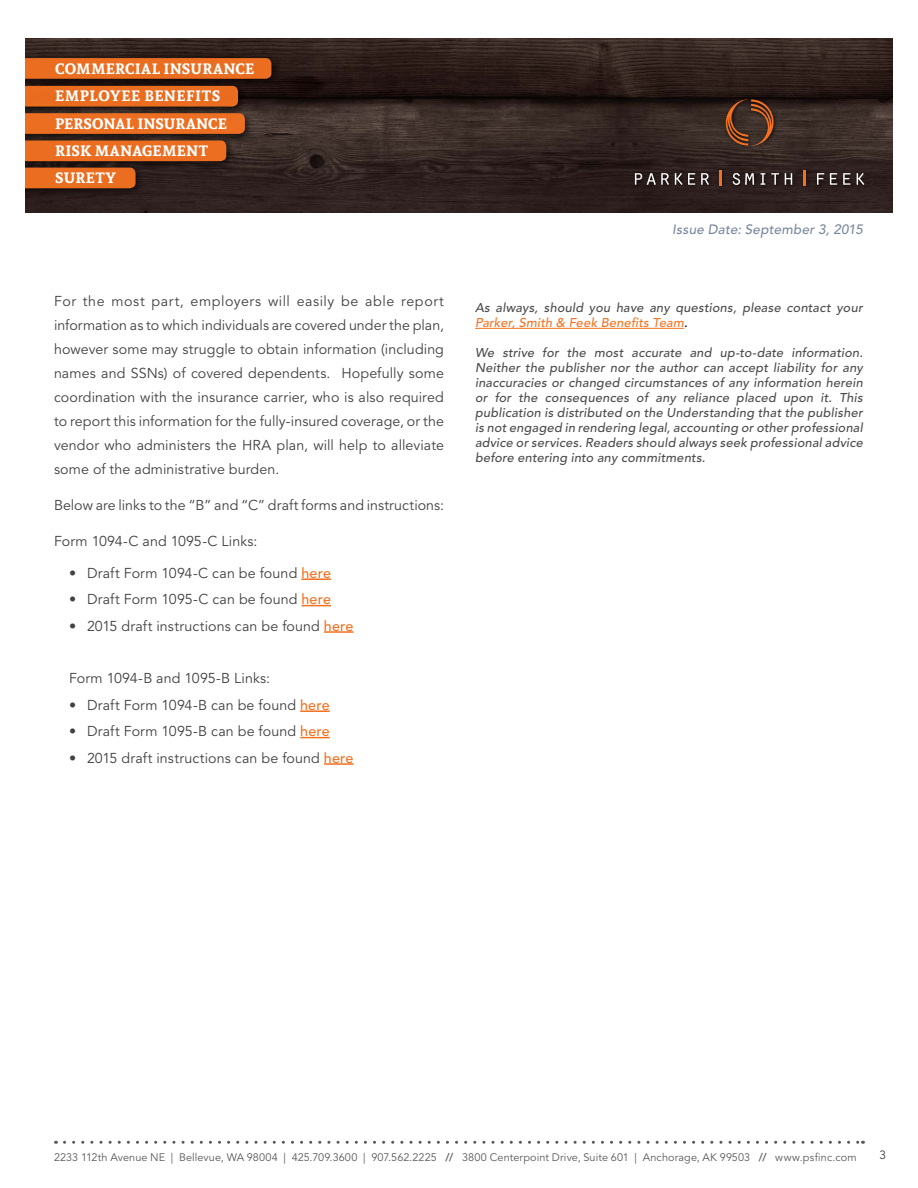
<style>
.page{position:relative;width:918px;height:1188px;background:#fff}
.page>*{position:absolute;margin:0;border:0;box-sizing:border-box;transform-origin:0 0}
.t1{font:700 15px/27.3px "Andada";letter-spacing:.015em;color:#fff}
.t2{font:14.25px/24px "Avenir LT Std";letter-spacing:.01em;color:#414042;text-align:justify}
.t3{font:italic 500 13.5px "Avenir LT Std";letter-spacing:.015em;color:#7b8a9e}
.t4{font:italic 500 12.75px/15px "Avenir LT Std";letter-spacing:.015em;color:#4c4c4c}
.t5{font:12px "Avenir LT Std";color:#414042}
.t6{font:10.8px "Avenir LT Std";letter-spacing:.005em;color:#58595b}
.s1{font-weight:500;color:#f37121}
.s2{color:#f37221}
.s3{color:#000}
.s4{font-weight:800}
</style>
<div class="page">
<svg style="left:64px;top:1141px;width:799px;height:3px"></svg>
<img style="left:25px;top:39px;width:867px;height:173px">
<div style="left:632px;top:96px;width:238px;height:96px;background:#000;opacity:.75"></div>
<svg style="left:726px;top:99px;width:48px;height:47px;background:#5d3722"></svg>
<svg style="left:635px;top:173px;width:34px;height:12px"></svg>
<svg style="left:675px;top:173px;width:20px;height:12px"></svg>
<svg style="left:701px;top:173px;width:8px;height:12px"></svg>
<svg style="left:733px;top:173px;width:21px;height:12px"></svg>
<svg style="left:761px;top:173px;width:4px;height:12px"></svg>
<svg style="left:771px;top:173px;width:8px;height:12px"></svg>
<svg style="left:785px;top:173px;width:7px;height:12px"></svg>
<svg style="left:817px;top:173px;width:7px;height:12px"></svg>
<svg style="left:830px;top:173px;width:7px;height:12px"></svg>
<svg style="left:843px;top:173px;width:7px;height:12px"></svg>
<svg style="left:857px;top:173px;width:7px;height:12px"></svg>
<svg style="left:719px;top:170px;width:2px;height:16px"></svg>
<svg style="left:803px;top:170px;width:2px;height:16px"></svg>
<div style="left:12px;top:53px;width:269px;height:35px;background:#000;opacity:.75"></div>
<svg style="left:25px;top:58px;width:246px;height:21px;background:#e66b1f"></svg>
<div style="left:12px;top:81px;width:235px;height:35px;background:#000;opacity:.75"></div>
<div style="left:25px;top:86px;width:213px;height:21px;background:#e96c20"></div>
<div style="left:12px;top:108px;width:242px;height:35px;background:#000;opacity:.75"></div>
<svg style="left:25px;top:113px;width:220px;height:21px;background:#e76c21"></svg>
<div style="left:12px;top:135px;width:223px;height:36px;background:#000;opacity:.75"></div>
<div style="left:25px;top:140px;width:201px;height:21px;background:#ea6d21"></div>
<div style="left:12px;top:163px;width:133px;height:35px;background:#000;opacity:.75"></div>
<div style="left:25px;top:168px;width:111px;height:20px;background:#ea6d20"></div>
<div style="left:0;top:28px;width:25px;height:218px;background:#fff"></div>
<hr style="left:301px;top:578px;width:30px;height:2px;background:#f37121">
<hr style="left:301px;top:605px;width:30px;height:1px;background:#f37121">
<hr style="left:324px;top:631px;width:30px;height:2px;background:#f37121">
<hr style="left:300px;top:710px;width:30px;height:2px;background:#f37121">
<hr style="left:300px;top:737px;width:30px;height:1px;background:#f37121">
<hr style="left:324px;top:763px;width:30px;height:2px;background:#f37121">
<hr style="left:475px;top:328px;width:209px;height:1px;background:#f37221">
<p class="t1" style="left:55px;top:55px;width:201px">COMMERCIAL INSURANCE<br>EMPLOYEE BENEFITS<br>PERSONAL INSURANCE<br>RISK MANAGEMENT<br>SURETY</p>
<p class="t2" style="left:54px;top:289px;width:392px">For the most part, employers will easily be able report information as to which individuals are covered under the plan, however some may struggle to obtain information (including names and SSNs) of covered dependents. Hopefully some coordination with the insurance carrier, who is also required to report this information for the fully-insured coverage, or the vendor who administers the HRA plan, will help to alleviate some of the administrative burden.</p>
<p class="t2" style="left:54px;top:493px;width:392px">Below are links to the “B” and “C” draft forms and instructions:</p>
<p class="t2" style="left:54px;top:529px;width:205px">Form 1094-C and 1095-C Links:</p>
<p class="t2" style="left:69px;top:561px;width:263px">• Draft Form 1094-C can be found <span class="s1">here</span></p>
<p class="t2" style="left:69px;top:588px;width:264px">• Draft Form 1095-C can be found <span class="s1">here</span></p>
<p class="t2" style="left:69px;top:614px;width:286px">• 2015 draft instructions can be found <span class="s1">here</span></p>
<p class="t2" style="left:69px;top:667px;width:203px">Form 1094-B and 1095-B Links:</p>
<p class="t2" style="left:69px;top:693px;width:262px">• Draft Form 1094-B can be found <span class="s1">here</span></p>
<p class="t2" style="left:69px;top:720px;width:262px">• Draft Form 1095-B can be found <span class="s1">here</span></p>
<p class="t2" style="left:69px;top:746px;width:286px">• 2015 draft instructions can be found <span class="s1">here</span></p>
<p class="t3" style="left:672px;top:222px;width:192px">Issue Date: September 3, 2015</p>
<p class="t4" style="left:475px;top:300px;width:389px">As always, should you have any questions, please contact your<br><span class="s2">Parker, Smith &amp; Feek Benefits Team</span><span class="s3">.</span></p>
<p class="t4" style="left:475px;top:345px;width:389px;text-align:justify">We strive for the most accurate and up-to-date information.<br>Neither the publisher nor the author can accept liability for any inaccuracies or changed circumstances of any information herein or for the consequences of any reliance placed upon it. This publication is distributed on the Understanding that the publisher is not engaged in rendering legal, accounting or other professional advice or services. Readers should always seek professional advice before entering into any commitments.</p>
<p class="t6" style="left:54px;top:1151px;width:804px">2233 112th Avenue NE | Bellevue, WA 98004 | 425.709.3600 | 907.562.2225 <span class="s4">//</span> 3800 Centerpoint Drive, Suite 601 | Anchorage, AK 99503 <span class="s4">//</span> www.psfinc.com</p>
<p class="t5" style="left:879px;top:1148px;width:8px">3</p>
</div>
